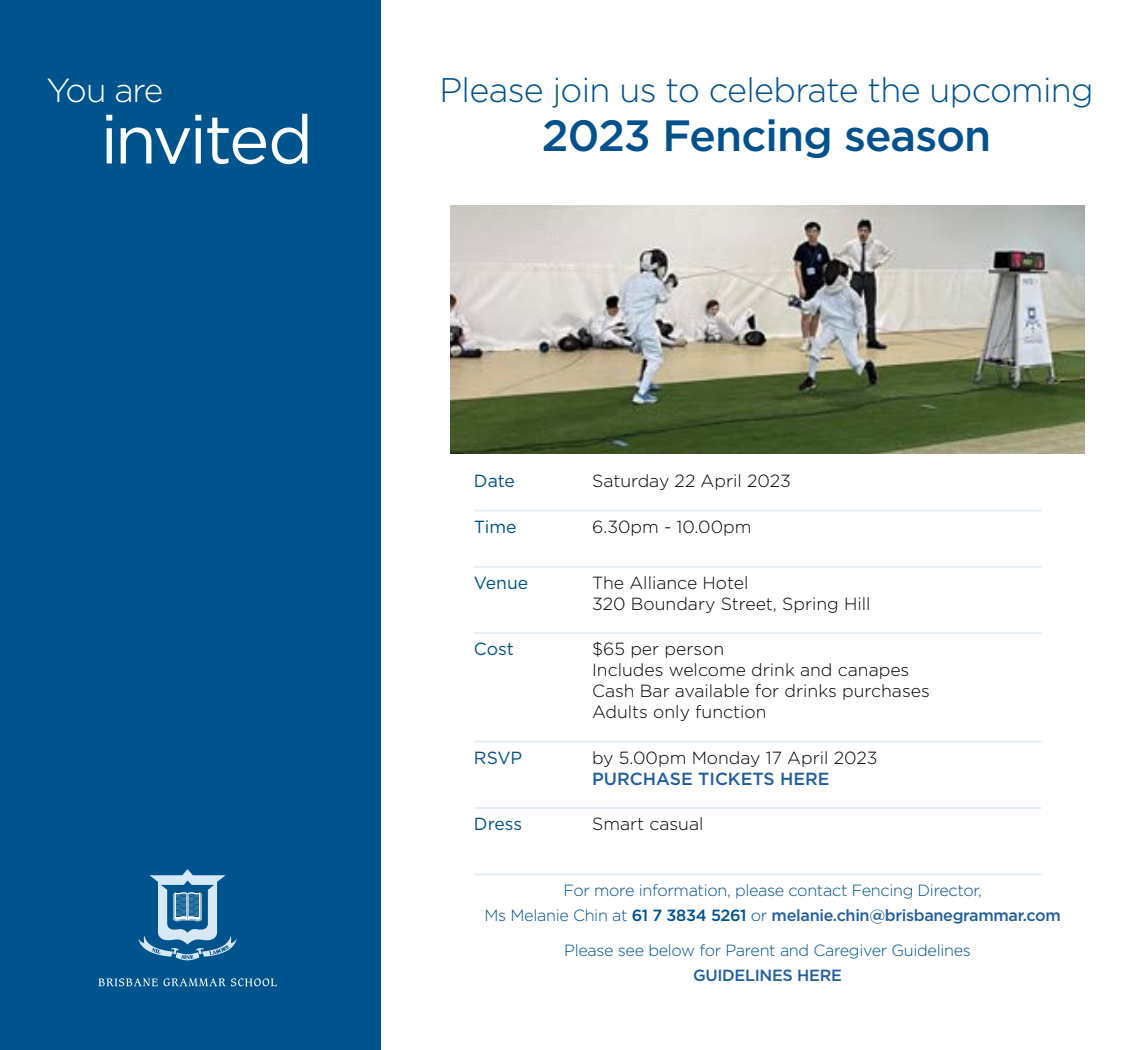
<style>
.page{position:relative;width:1148px;height:1050px;background:#fff}
.page>*{position:absolute;margin:0;border:0;box-sizing:border-box;transform-origin:0 0}
.t1{font:68.25px "Gotham";letter-spacing:-.05em;color:#fff}
.t2{font:500 43.75px "Gotham";letter-spacing:-.02em;color:#00518c}
.t3{font:300 34.12px "Gotham";letter-spacing:-.02em;color:#00518c}
.t4{font:300 33.43px "Gotham";letter-spacing:-.05em;color:#fff}
.t5{font:300 17.5px/21px "Gotham";color:#000}
.t6{font:17.5px "Gotham";color:#00518c}
.t7{font:500 17.5px "Gotham";color:#215e9e}
.t8{font:300 16.28px/25.6px "Gotham";letter-spacing:-.02em;color:#00518c;text-align:center}
.t9{font:500 16.28px "Gotham";letter-spacing:-.02em;color:#215e9e}
.s1{font-weight:500}
.s2{font-weight:500;color:#215e9e}
</style>
<div class="page">
<div style="left:0;top:0;width:381px;height:1050px;background:#00548e"></div>
<svg style="left:98px;top:978px;width:179px;height:8px"></svg>
<svg style="left:138px;top:869px;width:99px;height:92px"></svg>
<hr style="left:474px;top:510px;width:118px;height:2px;background:#e2effb">
<hr style="left:592px;top:510px;width:449px;height:2px;background:#e2effb">
<hr style="left:474px;top:566px;width:118px;height:2px;background:#e2effb">
<hr style="left:592px;top:566px;width:449px;height:2px;background:#e2effb">
<hr style="left:474px;top:632px;width:118px;height:2px;background:#e2effb">
<hr style="left:592px;top:632px;width:449px;height:2px;background:#e2effb">
<hr style="left:474px;top:807px;width:118px;height:2px;background:#e2effb">
<hr style="left:592px;top:807px;width:449px;height:2px;background:#e2effb">
<hr style="left:474px;top:741px;width:118px;height:2px;background:#e2effb">
<hr style="left:592px;top:741px;width:449px;height:2px;background:#e2effb">
<hr style="left:474px;top:873px;width:118px;height:2px;background:#e2effb">
<hr style="left:592px;top:873px;width:449px;height:2px;background:#e2effb">
<img style="left:450px;top:206px;width:634px;height:247px">
<h3 class="t4" style="left:47px;top:69px;width:118px">You are</h3>
<h1 class="t1" style="left:100px;top:96px;width:214px">invited</h1>
<h3 class="t3" style="left:439px;top:68px;width:656px">Please join us to celebrate the upcoming</h3>
<h2 class="t2" style="left:542px;top:107px;width:451px">2023 Fencing season</h2>
<p class="t6" style="left:474px;top:470px;width:43px">Date</p>
<p class="t5" style="left:592px;top:470px;width:200px">Saturday 22 April 2023</p>
<p class="t6" style="left:474px;top:515px;width:44px">Time</p>
<p class="t5" style="left:592px;top:515px;width:161px">6.30pm - 10.00pm</p>
<p class="t6" style="left:474px;top:571px;width:56px">Venue</p>
<p class="t5" style="left:592px;top:572px;width:280px">The Alliance Hotel<br>320 Boundary Street, Spring Hill</p>
<p class="t6" style="left:474px;top:638px;width:41px">Cost</p>
<p class="t5" style="left:592px;top:638px;width:339px">$65 per person<br>Includes welcome drink and canapes<br>Cash Bar available for drinks purchases<br>Adults only function</p>
<p class="t6" style="left:474px;top:746px;width:50px">RSVP</p>
<p class="t5" style="left:592px;top:746px;width:287px">by 5.00pm Monday 17 April 2023</p>
<p class="t7" style="left:592px;top:767px;width:239px">PURCHASE TICKETS HERE</p>
<p class="t6" style="left:474px;top:812px;width:50px">Dress</p>
<p class="t5" style="left:592px;top:813px;width:113px">Smart casual</p>
<p class="t8" style="left:484px;top:877px;width:578px">For more information, please contact Fencing Director,<br>Ms Melanie Chin at <span class="s1">61 7 3834 5261</span> or <span class="s2">melanie.chin@brisbanegrammar.com</span></p>
<p class="t8" style="left:564px;top:937px;width:408px">Please see below for Parent and Caregiver Guidelines</p>
<p class="t9" style="left:693px;top:965px;width:150px">GUIDELINES HERE</p>
</div>
